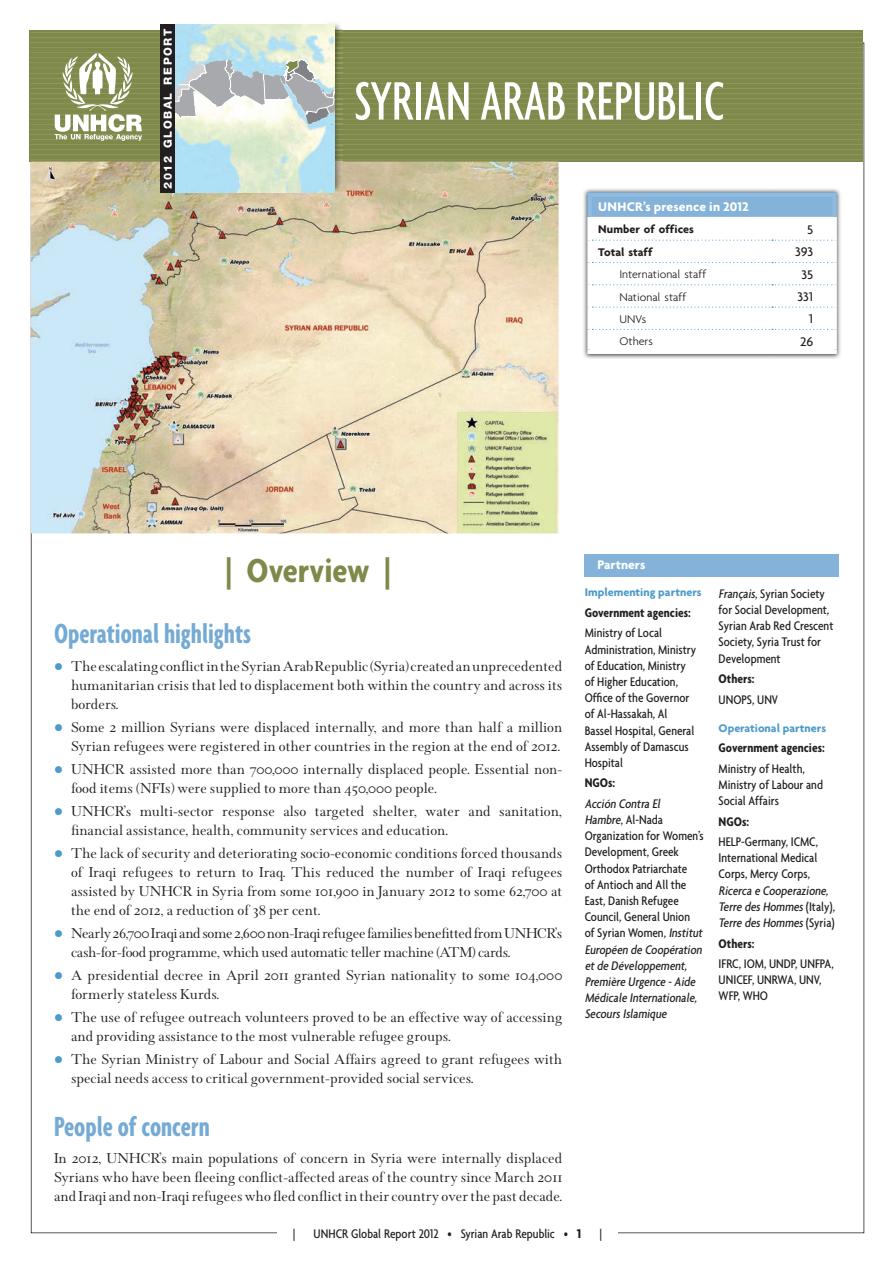
<style>
.page{position:relative;width:893px;height:1263px;background:#fff}
.page>*{position:absolute;margin:0;border:0;box-sizing:border-box;transform-origin:0 0}
.t1{font:500 extra-condensed 58.5px "Agenda";color:#fff}
.t2{font:700 condensed 36px "Agenda";color:#7e894a}
.t3{font:700 extra-condensed 30px "Agenda";color:#74aad4}
.t4{font:15.75px/18.9px "Wessex";color:#231f20}
.t5{font:15.75px/18.9px "Wessex";letter-spacing:-.02em;color:#231f20}
.t6{font:500 condensed 13.5px/16.2px "Agenda";color:#231f20}
.t7{font:italic 500 condensed 13.5px/16.2px "Agenda";color:#231f20}
.t8{font:700 condensed 13.5px "Agenda";color:#231f20}
.t9{font:700 13.5px "Agenda";letter-spacing:.01em;color:#fff}
.t10{font:500 13.5px "Agenda";letter-spacing:-.005em;color:#231f20}
.t11{font:300 12px "Agenda";color:#231f20}
.t12{font:700 12px "Agenda";color:#4e9bca}
.t13{font:700 12px "Agenda";letter-spacing:.005em;color:#231f20}
.t14{font:800 11.25px "Helvetica Neue";letter-spacing:.145em;color:#fff}
.s1{color:#4e9bca}
.s2{font-style:italic}
.s3{font-weight:700;font-stretch:normal}
.s4{font-style:normal}
</style>
<div class="page">
<div style="left:585px;top:554px;width:254px;height:22px;background:#85b2d8"></div>
<img style="left:31px;top:188px;width:527px;height:345px">
<img style="left:583px;top:189px;width:258px;height:170px">
<div style="left:590px;top:195px;width:245px;height:22px;background:#85b2d8"></div>
<svg style="left:592px;top:217px;width:240px;height:132px"></svg>
<div style="left:587px;top:217px;width:5px;height:23px;background:#fff"></div>
<div style="left:832px;top:217px;width:5px;height:23px;background:#fff"></div>
<div style="left:587px;top:240px;width:5px;height:22px;background:#fff"></div>
<div style="left:832px;top:240px;width:5px;height:22px;background:#fff"></div>
<div style="left:587px;top:262px;width:5px;height:23px;background:#fff"></div>
<div style="left:832px;top:262px;width:5px;height:23px;background:#fff"></div>
<div style="left:587px;top:285px;width:5px;height:22px;background:#fff"></div>
<div style="left:832px;top:285px;width:5px;height:22px;background:#fff"></div>
<div style="left:587px;top:307px;width:5px;height:22px;background:#fff"></div>
<div style="left:832px;top:307px;width:5px;height:22px;background:#fff"></div>
<div style="left:587px;top:329px;width:5px;height:20px;background:#fff"></div>
<div style="left:832px;top:329px;width:5px;height:20px;background:#fff"></div>
<div style="left:587px;top:349px;width:185px;height:5px;background:#fff"></div>
<div style="left:772px;top:349px;width:65px;height:5px;background:#fff"></div>
<div style="left:587px;top:192px;width:185px;height:5px;background:#8dbbe1"></div>
<div style="left:587px;top:197px;width:5px;height:20px;background:#8dbbe1"></div>
<div style="left:772px;top:192px;width:65px;height:5px;background:#8dbbe1"></div>
<div style="left:832px;top:197px;width:5px;height:20px;background:#8dbbe1"></div>
<img style="left:330px;top:23px;width:13px;height:170px">
<img style="left:175px;top:24px;width:159px;height:169px">
<svg style="left:30px;top:26px;width:833px;height:162px;background:#a0aa80"></svg>
<div style="left:160px;top:24px;width:15px;height:169px;background:#231f20"></div>
<p class="t14" style="left:161px;top:189px;width:161px;rotate:-90deg">2012 GLOBAL REPORT</p>
<h1 class="t1" style="left:354px;top:69px;width:371px">SYRIAN ARAB REPUBLIC</h1>
<p class="t9" style="left:598px;top:198px;width:152px">UNHCR’s presence in 2012</p>
<p class="t13" style="left:598px;top:222px;width:97px">Number of offices</p>
<p class="t10" style="left:807px;top:221px;width:8px">5</p>
<p class="t13" style="left:598px;top:245px;width:56px">Total staff</p>
<p class="t10" style="left:795px;top:244px;width:20px">393</p>
<p class="t11" style="left:619px;top:267px;width:88px">International staff</p>
<p class="t10" style="left:801px;top:266px;width:13px">35</p>
<p class="t11" style="left:619px;top:290px;width:68px">National staff</p>
<p class="t10" style="left:797px;top:289px;width:17px">331</p>
<p class="t11" style="left:619px;top:312px;width:28px">UNVs</p>
<p class="t10" style="left:809px;top:311px;width:6px">1</p>
<p class="t11" style="left:619px;top:334px;width:35px">Others</p>
<p class="t10" style="left:800px;top:333px;width:15px">26</p>
<h2 class="t2" style="left:225px;top:549px;width:167px">| Overview |</h2>
<h3 class="t3" style="left:54px;top:617px;width:199px">Operational highlights</h3>
<p class="t4" style="left:71px;top:657px;width:493px;text-align:justify;text-indent:-17px"><span class="s1">●</span> The escalating conflict in the Syrian Arab Republic (Syria) created an unprecedented humanitarian crisis that led to displacement both within the country and across its borders.</p>
<p class="t4" style="left:54px;top:718px;width:510px;text-align:right"><span class="s1">●</span> Some 2 million Syrians were displaced internally, and more than half a million<br>Syrian refugees were registered in other countries in the region at the end of 2012.</p>
<p class="t4" style="left:71px;top:760px;width:493px;text-indent:-17px"><span class="s1">●</span> UNHCR assisted more than 700,000 internally displaced people. Essential non&shy;food items (NFIs) were supplied to more than 450,000 people.</p>
<p class="t4" style="left:71px;top:802px;width:493px;text-indent:-17px"><span class="s1">●</span> UNHCR’s multi-sector response also targeted shelter, water and sanitation, financial assistance, health, community services and education.</p>
<p class="t4" style="left:71px;top:844px;width:493px;text-align:justify;text-indent:-17px"><span class="s1">●</span> The lack of security and deteriorating socio-economic conditions forced thousands of Iraqi refugees to return to Iraq. This reduced the number of Iraqi refugees assisted by UNHCR in Syria from some 101,900 in January 2012 to some 62,700 at the end of 2012, a reduction of 38 per cent.</p>
<p class="t5" style="left:71px;top:924px;width:493px;text-indent:-17px"><span class="s1">●</span> Nearly 26,700 Iraqi and some 2,600 non-Iraqi refugee families benefitted from UNHCR’s cash-for-food programme, which used automatic teller machine (ATM) cards.</p>
<p class="t4" style="left:71px;top:966px;width:493px;text-indent:-17px"><span class="s1">●</span> A presidential decree in April 2011 granted Syrian nationality to some 104,000 formerly stateless Kurds.</p>
<p class="t4" style="left:71px;top:1008px;width:493px;text-indent:-17px"><span class="s1">●</span> The use of refugee outreach volunteers proved to be an effective way of accessing and providing assistance to the most vulnerable refugee groups.</p>
<p class="t4" style="left:71px;top:1050px;width:493px;text-indent:-17px"><span class="s1">●</span> The Syrian Ministry of Labour and Social Affairs agreed to grant refugees with special needs access to critical government-provided social services.</p>
<h3 class="t3" style="left:54px;top:1109px;width:157px">People of concern</h3>
<p class="t4" style="left:54px;top:1149px;width:510px;text-align:justify">In 2012, UNHCR’s main populations of concern in Syria were internally displaced Syrians who have been fleeing conflict-affected areas of the country since March 2011 and Iraqi and non-Iraqi refugees who fled conflict in their country over the past decade.</p>
<p class="t9" style="left:597px;top:556px;width:49px">Partners</p>
<p class="t12" style="left:585px;top:585px;width:118px">Implementing partners</p>
<p class="t8" style="left:585px;top:605px;width:108px">Government agencies:</p>
<p class="t6" style="left:585px;top:625px;width:113px">Ministry of Local<br>Administration, Ministry of Education, Ministry of Higher Education,<br>Office of the Governor of Al-Hassakah, Al<br>Bassel Hospital, General<br>Assembly of Damascus<br>Hospital</p>
<p class="t8" style="left:585px;top:775px;width:32px">NGOs:</p>
<p class="t6" style="left:585px;top:795px;width:121px"><span class="s2">Acción Contra El<br>Hambre</span>, Al-Nada<br>Organization for Women’s<br>Development, Greek<br>Orthodox Patriarchate<br>of Antioch and All the<br>East, Danish Refugee<br>Council, General Union<br>of Syrian Women, <span class="s2">Institut<br>Européen de Coopération etde Développement,<br>Première Urgence -Aide<br>Médicale Internationale,<br>SecoursIslamique</span></p>
<p class="t6" style="left:293px;top:1225px;width:4px">|</p>
<p class="t6" style="left:313px;top:1225px;width:270px">UNHCR Global Report 2012 • Syrian Arab Republic • <span class="s3">1</span></p>
<p class="t6" style="left:599px;top:1225px;width:4px">|</p>
<p class="t6" style="left:719px;top:585px;width:116px"><span class="s2">Français</span>, Syrian Society for Social Development,<br>Syrian Arab Red Crescent<br>Society, Syria Trust for<br>Development</p>
<p class="t8" style="left:719px;top:671px;width:37px">Others:</p>
<p class="t6" style="left:719px;top:691px;width:61px">UNOPS, UNV</p>
<p class="t12" style="left:719px;top:721px;width:109px">Operational partners</p>
<p class="t8" style="left:719px;top:740px;width:108px">Government agencies:</p>
<p class="t6" style="left:719px;top:760px;width:106px">Ministry of Health,<br>Ministry of Labour and<br>Social Affairs</p>
<p class="t8" style="left:719px;top:813px;width:32px">NGOs:</p>
<p class="t6" style="left:719px;top:833px;width:101px;text-align:justify">HELP-Germany, ICMC, International Medical Corps, Mercy Corps,</p>
<p class="t7" style="left:719px;top:882px;width:118px">Ricerca e Cooperazione,<br>Terre desHommes<span class="s4">( I t a ly) ,<br></span>Terre desHommes<span class="s4">( S y r i a)</span></p>
<p class="t8" style="left:719px;top:935px;width:37px">Others:</p>
<p class="t6" style="left:719px;top:955px;width:117px">IFRC, IOM, UNDP, UNFPA,<br>UNICEF, UNRWA, UNV,<br>WFP, WHO</p>
</div>
